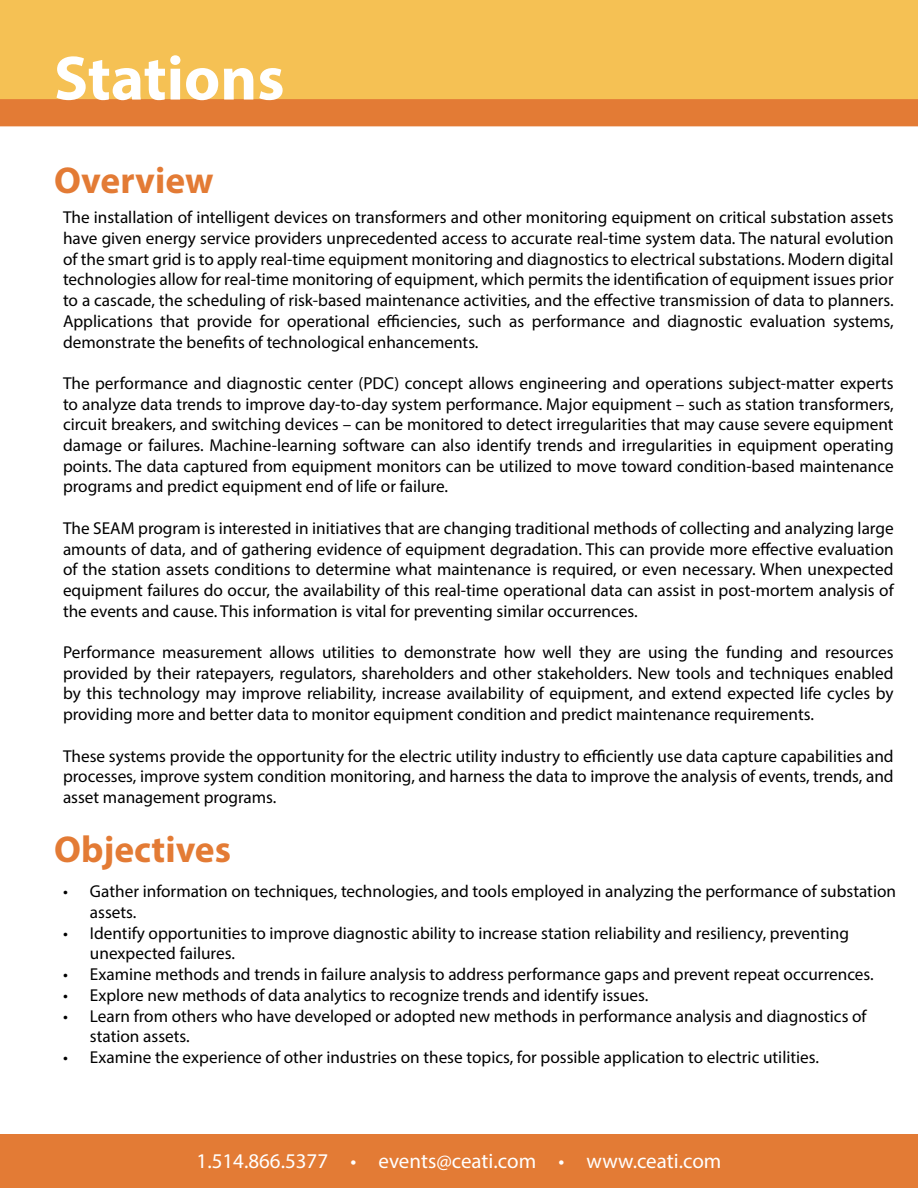
<style>
.page{position:relative;width:918px;height:1188px;background:#fff}
.page>*{position:absolute;margin:0;border:0;box-sizing:border-box;transform-origin:0 0}
.t1{font:700 63px "Myriad Pro";color:#fff}
.t2{font:700 37.5px "Myriad Pro";color:#e37b35}
.t3{font:21px "Myriad Pro";color:#fff}
.t4{font:17.25px/20.7px "Myriad Pro";color:#000;text-align:justify}
</style>
<div class="page">
<div style="left:0;top:0;width:918px;height:120px;background:#f5c154"></div>
<div style="left:0;top:99px;width:918px;height:27px;background:#e37b35"></div>
<div style="left:0;top:1135px;width:918px;height:53px;background:#e37b35"></div>
<h1 class="t1" style="left:54px;top:37px;width:232px">Stations</h1>
<h2 class="t2" style="left:54px;top:156px;width:161px">Overview</h2>
<p class="t4" style="left:63px;top:207px;width:832px">The installation of intelligent devices on transformers and other monitoring equipment on critical substation assets have given energy service providers unprecedented access to accurate real-time system data. The natural evolution of the smart grid is to apply real-time equipment monitoring and diagnostics to electrical substations. Modern digital technologies allow for real-time monitoring of equipment, which permits the identification of equipment issues prior to a cascade, the scheduling of risk-based maintenance activities, and the effective transmission of data to planners.<br>Applications that provide for operational efficiencies, such as performance and diagnostic evaluation systems, demonstrate the benefits of technological enhancements.</p>
<p class="t4" style="left:63px;top:373px;width:832px">The performance and diagnostic center (PDC) concept allows engineering and operations subject-matter experts to analyze data trends to improve day-to-day system performance. Major equipment – such as station transformers, circuit breakers, and switching devices – can be monitored to detect irregularities that may cause severe equipment damage or failures. Machine-learning software can also identify trends and irregularities in equipment operating points. The data captured from equipment monitors can be utilized to move toward condition-based maintenance programs and predict equipment end of life or failure.</p>
<p class="t4" style="left:63px;top:517px;width:832px">The SEAM program is interested in initiatives that are changing traditional methods of collecting and analyzing large amounts of data, and of gathering evidence of equipment degradation. This can provide more effective evaluation of the station assets conditions to determine what maintenance is required, or even necessary. When unexpected equipment failures do occur, the availability of this real-time operational data can assist in post-mortem analysis of the events and cause. This information is vital for preventing similar occurrences.</p>
<p class="t4" style="left:63px;top:642px;width:832px">Performance measurement allows utilities to demonstrate how well they are using the funding and resources provided by their ratepayers, regulators, shareholders and other stakeholders. New tools and techniques enabled by this technology may improve reliability, increase availability of equipment, and extend expected life cycles by providing more and better data to monitor equipment condition and predict maintenance requirements.</p>
<p class="t4" style="left:63px;top:745px;width:832px">These systems provide the opportunity for the electric utility industry to efficiently use data capture capabilities and processes, improve system condition monitoring, and harness the data to improve the analysis of events, trends, and asset management programs.</p>
<h2 class="t2" style="left:54px;top:825px;width:179px">Objectives</h2>
<p class="t4" style="left:90px;top:881px;width:808px;text-indent:-27px">• Gather information on techniques, technologies, and tools employed in analyzing the performance of substation assets.</p>
<p class="t4" style="left:90px;top:922px;width:761px;text-indent:-27px">• Identify opportunities to improve diagnostic ability to increase station reliability and resiliency, preventing unexpected failures.</p>
<p class="t4" style="left:63px;top:964px;width:812px">• Examine methods and trends in failure analysis to address performance gaps and prevent repeat occurrences.</p>
<p class="t4" style="left:63px;top:984px;width:587px">• Explore new methods of data analytics to recognize trends and identify issues.</p>
<p class="t4" style="left:90px;top:1005px;width:778px;text-indent:-27px">• Learn from others who have developed or adopted new methods in performance analysis and diagnostics of station assets.</p>
<p class="t4" style="left:63px;top:1047px;width:758px">• Examine the experience of other industries on these topics, for possible application to electric utilities.</p>
<p class="t3" style="left:197px;top:1148px;width:526px">1.514.866.5377 • events@ceati.com • www.ceati.com</p>
</div>
